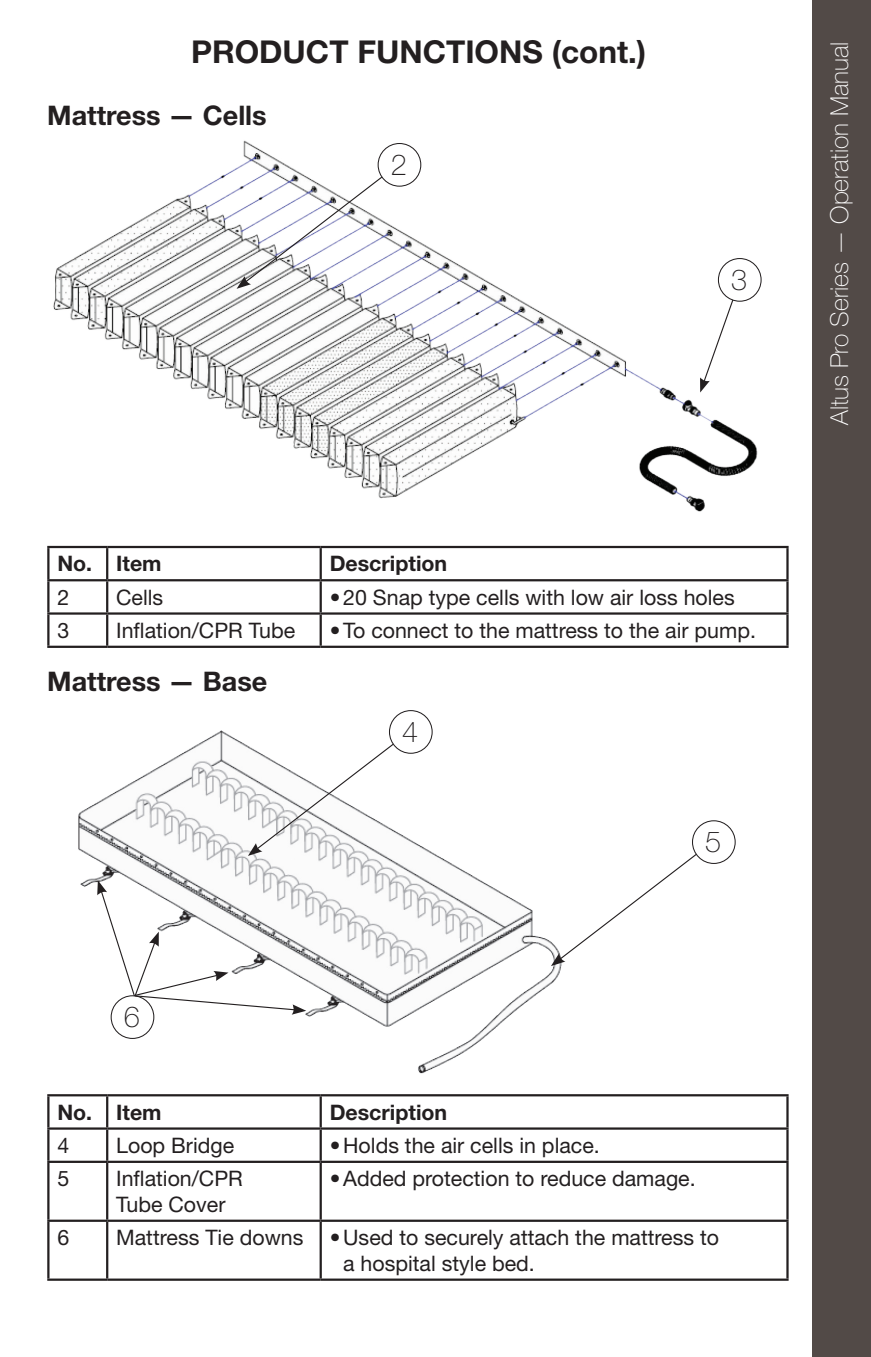
<style>
.page{position:relative;width:871px;height:1357px;background:#fff}
.page>*{position:absolute;margin:0;border:0;box-sizing:border-box;transform-origin:0 0}
.Header_-_Centered{font:700 31.5px "Helvetica Neue LT Std";color:#231f20}
.Header_-_Centered-2{font:100 28.8px "Helvetica Neue LT Std";color:#231f20}
.Copy_Header_Bold{font:700 27px "Helvetica Neue LT Std";color:#231f20}
.t1{font:100 24.75px "Helvetica Neue LT Std";color:#fff}
.Copy{font:21.38px/25.7px "Helvetica Neue LT Std";color:#231f20}
.Copy_Bold{font:700 21.38px "Helvetica Neue LT Std";color:#231f20}
</style>
<div class="page">
<div style="left:812px;top:0;width:59px;height:1357px;background:#524a47"></div>
<img style="left:47px;top:140px;width:716px;height:420px">
<hr style="left:47px;top:546px;width:60px;height:2px;background:#231f20">
<hr style="left:47px;top:548px;width:3px;height:31px;background:#231f20">
<hr style="left:107px;top:546px;width:214px;height:2px;background:#231f20">
<hr style="left:106px;top:548px;width:2px;height:31px;background:#231f20">
<hr style="left:321px;top:546px;width:467px;height:2px;background:#231f20">
<hr style="left:320px;top:548px;width:2px;height:31px;background:#231f20">
<hr style="left:786px;top:548px;width:2px;height:31px;background:#231f20">
<hr style="left:47px;top:579px;width:60px;height:2px;background:#231f20">
<hr style="left:47px;top:581px;width:3px;height:31px;background:#231f20">
<hr style="left:107px;top:579px;width:214px;height:2px;background:#231f20">
<hr style="left:106px;top:581px;width:2px;height:31px;background:#231f20">
<hr style="left:321px;top:579px;width:467px;height:2px;background:#231f20">
<hr style="left:320px;top:581px;width:2px;height:31px;background:#231f20">
<hr style="left:786px;top:581px;width:2px;height:31px;background:#231f20">
<hr style="left:47px;top:612px;width:60px;height:3px;background:#231f20">
<hr style="left:47px;top:615px;width:3px;height:31px;background:#231f20">
<hr style="left:107px;top:612px;width:214px;height:3px;background:#231f20">
<hr style="left:106px;top:615px;width:2px;height:31px;background:#231f20">
<hr style="left:321px;top:612px;width:467px;height:3px;background:#231f20">
<hr style="left:320px;top:615px;width:2px;height:31px;background:#231f20">
<hr style="left:786px;top:615px;width:2px;height:31px;background:#231f20">
<hr style="left:47px;top:646px;width:60px;height:2px;background:#231f20">
<hr style="left:107px;top:646px;width:214px;height:2px;background:#231f20">
<hr style="left:321px;top:646px;width:467px;height:2px;background:#231f20">
<hr style="left:47px;top:1094px;width:60px;height:2px;background:#231f20">
<hr style="left:47px;top:1096px;width:3px;height:31px;background:#231f20">
<hr style="left:107px;top:1094px;width:214px;height:2px;background:#231f20">
<hr style="left:106px;top:1096px;width:2px;height:31px;background:#231f20">
<hr style="left:321px;top:1094px;width:467px;height:2px;background:#231f20">
<hr style="left:320px;top:1096px;width:2px;height:31px;background:#231f20">
<hr style="left:786px;top:1096px;width:2px;height:31px;background:#231f20">
<hr style="left:47px;top:1127px;width:60px;height:2px;background:#231f20">
<hr style="left:47px;top:1129px;width:3px;height:31px;background:#231f20">
<hr style="left:107px;top:1127px;width:214px;height:2px;background:#231f20">
<hr style="left:106px;top:1129px;width:2px;height:31px;background:#231f20">
<hr style="left:321px;top:1127px;width:467px;height:2px;background:#231f20">
<hr style="left:320px;top:1129px;width:2px;height:31px;background:#231f20">
<hr style="left:786px;top:1129px;width:2px;height:31px;background:#231f20">
<hr style="left:47px;top:1160px;width:60px;height:3px;background:#231f20">
<hr style="left:47px;top:1163px;width:3px;height:56px;background:#231f20">
<hr style="left:107px;top:1160px;width:214px;height:3px;background:#231f20">
<hr style="left:106px;top:1163px;width:2px;height:56px;background:#231f20">
<hr style="left:321px;top:1160px;width:467px;height:3px;background:#231f20">
<hr style="left:320px;top:1163px;width:2px;height:56px;background:#231f20">
<hr style="left:786px;top:1163px;width:2px;height:56px;background:#231f20">
<hr style="left:47px;top:1219px;width:60px;height:3px;background:#231f20">
<hr style="left:47px;top:1222px;width:3px;height:56px;background:#231f20">
<hr style="left:107px;top:1219px;width:214px;height:3px;background:#231f20">
<hr style="left:106px;top:1222px;width:2px;height:56px;background:#231f20">
<hr style="left:321px;top:1219px;width:467px;height:3px;background:#231f20">
<hr style="left:320px;top:1222px;width:2px;height:56px;background:#231f20">
<hr style="left:786px;top:1222px;width:2px;height:56px;background:#231f20">
<hr style="left:47px;top:1278px;width:60px;height:3px;background:#231f20">
<hr style="left:107px;top:1278px;width:214px;height:3px;background:#231f20">
<hr style="left:321px;top:1278px;width:467px;height:3px;background:#231f20">
<img style="left:78px;top:719px;width:484px;height:355px">
<div style="left:378px;top:143px;width:43px;height:44px;border:1px solid #231f20;border-radius:50%"></div>
<div style="left:389px;top:710px;width:44px;height:44px;border:1px solid #231f20;border-radius:50%"></div>
<div style="left:692px;top:820px;width:43px;height:44px;border:1px solid #231f20;border-radius:50%"></div>
<div style="left:111px;top:995px;width:43px;height:44px;border:1px solid #231f20;border-radius:50%"></div>
<div style="left:718px;top:258px;width:43px;height:44px;border:1px solid #231f20;border-radius:50%"></div>
<svg style="left:237px;top:175px;width:146px;height:114px"></svg>
<svg style="left:248px;top:742px;width:147px;height:114px"></svg>
<svg style="left:551px;top:853px;width:147px;height:113px"></svg>
<svg style="left:700px;top:298px;width:34px;height:94px"></svg>
<svg style="left:97px;top:880px;width:209px;height:135px"></svg>
<p class="Header_-_Centered" style="left:191px;top:32px;width:457px">PRODUCT FUNCTIONS (cont.)</p>
<p class="Copy_Header_Bold" style="left:47px;top:99px;width:221px">Mattress — Cells</p>
<p class="Header_-_Centered-2" style="left:391px;top:148px;width:18px">2</p>
<p class="Header_-_Centered-2" style="left:731px;top:263px;width:18px">3</p>
<p class="Copy_Bold" style="left:57px;top:550px;width:36px">No.</p>
<p class="Copy_Bold" style="left:116px;top:550px;width:47px">Item</p>
<p class="Copy_Bold" style="left:330px;top:550px;width:119px">Description</p>
<p class="Copy" style="left:57px;top:584px;width:13px">2</p>
<p class="Copy" style="left:116px;top:584px;width:49px">Cells</p>
<p class="Copy" style="left:330px;top:584px;width:406px">•20 Snap type cells with low air loss holes</p>
<p class="Copy" style="left:57px;top:617px;width:13px">3</p>
<p class="Copy" style="left:116px;top:617px;width:180px">Inflation/CPR Tube</p>
<p class="Copy" style="left:330px;top:617px;width:428px">•To connect to the mattress to the air pump.</p>
<p class="Copy_Header_Bold" style="left:47px;top:665px;width:222px">Mattress — Base</p>
<p class="Header_-_Centered-2" style="left:124px;top:1001px;width:18px">6</p>
<p class="Header_-_Centered-2" style="left:402px;top:715px;width:18px">4</p>
<p class="Header_-_Centered-2" style="left:705px;top:826px;width:18px">5</p>
<p class="Copy_Bold" style="left:57px;top:1099px;width:36px">No.</p>
<p class="Copy_Bold" style="left:116px;top:1099px;width:47px">Item</p>
<p class="Copy_Bold" style="left:330px;top:1099px;width:119px">Description</p>
<p class="Copy" style="left:57px;top:1132px;width:13px">4</p>
<p class="Copy" style="left:116px;top:1132px;width:119px">Loop Bridge</p>
<p class="Copy" style="left:330px;top:1132px;width:272px">•Holds the air cells in place.</p>
<p class="Copy" style="left:57px;top:1165px;width:13px">5</p>
<p class="Copy" style="left:116px;top:1165px;width:128px">Inflation/CPR<br>Tube Cover</p>
<p class="Copy" style="left:330px;top:1165px;width:367px">•Added protection to reduce damage.</p>
<p class="Copy" style="left:57px;top:1224px;width:13px">6</p>
<p class="Copy" style="left:116px;top:1224px;width:189px">Mattress Tie downs</p>
<p class="Copy" style="left:343px;top:1224px;width:377px;text-indent:-13px">•Used to securely attach the mattress to a hospital style bed.</p>
<p class="t1" style="left:825px;top:425px;width:385px;rotate:-90deg">Altus Pro Series — Operation Manual</p>
</div>
